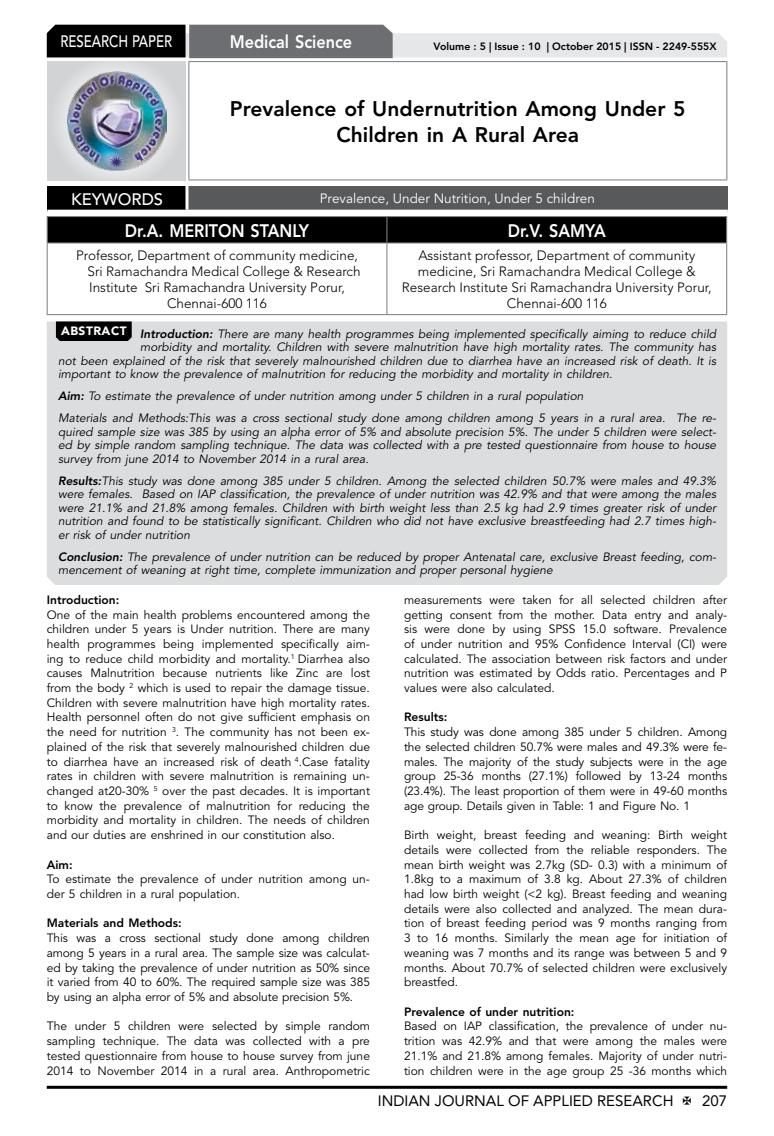
<style>
.page{position:relative;width:774px;height:1136px;background:#fff}
.page>*{position:absolute;margin:0;border:0;box-sizing:border-box;transform-origin:0 0}
.t1{font:800 21px/26.2px "Avenir LT Std";color:#000;text-align:center}
.t2{font:800 18px "Avenir LT Std";color:#fff;scale:.9 1}
.t3{font:500 16.5px "Avenir LT Std";color:#fff;scale:.8 1}
.t4{font:500 16.5px "Avenir LT Std";color:#fff}
.t5{font:15px "Avenir LT Std";color:#000}
.t6{font:300 13.5px/16.2px "Avenir LT Std";color:#000;text-align:center}
.t7{font:13.5px "Avenir LT Std";color:#fff}
.t8{font:12px/14.7px "Avenir LT Std";color:#000;text-align:justify}
.t9{font:italic 12px/13.5px "Avenir LT Std";color:#000}
.t10{font:800 12px "Avenir LT Std";color:#000}
.t11{font:800 10.5px "Avenir LT Std";color:#000}
.s1{font-weight:800}
</style>
<div class="page">
<hr style="left:47px;top:1085px;width:680px;height:3px;background:#000">
<div style="left:48px;top:62px;width:137px;height:118px;background:linear-gradient(to right,#d9dadb,#d9dadb)"></div>
<img style="left:68px;top:71px;width:99px;height:100px">
<svg style="left:47px;top:25px;width:680px;height:33px;background:#979899"></svg>
<hr style="left:188px;top:61px;width:539px;height:1px;background:#808285">
<hr style="left:188px;top:62px;width:1px;height:117px;background:#808285">
<hr style="left:726px;top:62px;width:1px;height:117px;background:#808285">
<hr style="left:188px;top:179px;width:539px;height:1px;background:#808285">
<svg style="left:47px;top:216px;width:680px;height:26px;background:#060606"></svg>
<hr style="left:47px;top:242px;width:340px;height:1px;background:#808285">
<hr style="left:47px;top:243px;width:1px;height:71px;background:#808285">
<hr style="left:387px;top:242px;width:340px;height:1px;background:#808285">
<hr style="left:386px;top:243px;width:1px;height:71px;background:#808285">
<hr style="left:726px;top:243px;width:1px;height:71px;background:#808285">
<hr style="left:47px;top:314px;width:340px;height:1px;background:#808285">
<hr style="left:387px;top:314px;width:340px;height:1px;background:#808285">
<div style="left:47px;top:186px;width:140px;height:25px;background:#000"></div>
<div style="left:187px;top:186px;width:541px;height:25px;background:#58595b"></div>
<hr style="left:185px;top:186px;width:3px;height:24px;background:#fff">
<hr style="left:47px;top:210px;width:140px;height:3px;background:#fff">
<hr style="left:187px;top:210px;width:541px;height:3px;background:#fff">
<div style="left:47px;top:321px;width:680px;height:264px;background:#dcddde"></div>
<svg style="left:56px;top:321px;width:76px;height:20px;background:#080808"></svg>
<h3 class="t3" style="left:60px;top:32px;width:139px">RESEARCH PAPER</h3>
<h2 class="t2" style="left:230px;top:31px;width:138px">Medical Science</h2>
<p class="t11" style="left:434px;top:41px;width:284px">Volume : 5 | Issue : 10 | October 2015 | ISSN - 2249-555X</p>
<h1 class="t1" style="left:230px;top:95px;width:457px">Prevalence of Undernutrition Among Under 5<br>Children in A Rural Area</h1>
<h3 class="t4" style="left:71px;top:189px;width:94px">KEYWORDS</h3>
<p class="t7" style="left:320px;top:190px;width:276px">Prevalence, Under Nutrition, Under 5 children</p>
<h2 class="t2" style="left:125px;top:220px;width:206px">Dr.A. MERITON STANLY</h2>
<h2 class="t2" style="left:508px;top:220px;width:111px">Dr.V. SAMYA</h2>
<p class="t6" style="left:76px;top:247px;width:283px">Professor, Department of community medicine,</p>
<p class="t6" style="left:87px;top:263px;width:275px">Sri Ramachandra Medical College &amp; Research</p>
<p class="t6" style="left:89px;top:279px;width:257px">Institute Sri Ramachandra University Porur,</p>
<p class="t6" style="left:167px;top:295px;width:101px">Chennai-600 116</p>
<p class="t6" style="left:402px;top:247px;width:311px">Assistant professor, Department of community medicine, Sri Ramachandra Medical College &amp; Research Institute Sri Ramachandra University Porur, Chennai-600 116</p>
<p class="t9" style="left:61px;top:327px;width:657px"><sup>ABSTRACT</sup> <span class="s1">Introduction:</span> There are many health programmes being implemented specifically aiming to reduce child</p>
<p class="t9" style="left:140px;top:340px;width:577px">morbidity and mortality. Children with severe malnutrition have high mortality rates. The community has</p>
<p class="t9" style="left:58px;top:354px;width:659px">not been explained of the risk that severely malnourished children due to diarrhea have an increased risk of death. It is</p>
<p class="t9" style="left:58px;top:367px;width:556px">important to know the prevalence of malnutrition for reducing the morbidity and mortality in children.</p>
<p class="t9" style="left:58px;top:385px;width:659px;line-height:22px"><span class="s1">Aim:</span> To estimate the prevalence of under nutrition among under 5 children in a rural population<br>Materials and Methods:This was a cross sectional study done among children among 5 years in a rural area. The re-</p>
<p class="t9" style="left:58px;top:425px;width:660px;text-align:justify">quired sample size was 385 by using an alpha error of 5% and absolute precision 5%. The under 5 children were select&shy;ed by simple random sampling technique. The data was collected with a pre tested questionnaire from house to house survey from june 2014 to November 2014 in a rural area.</p>
<p class="t9" style="left:58px;top:474px;width:660px;text-align:justify"><span class="s1">Results:</span>This study was done among 385 under 5 children. Among the selected children 50.7% were males and 49.3% were females. Based on IAP classification, the prevalence of under nutrition was 42.9% and that were among the males were 21.1% and 21.8% among females. Children with birth weight less than 2.5 kg had 2.9 times greater risk of under nutrition and found to be statistically significant. Children who did not have exclusive breastfeeding had 2.7 times high&shy;er risk of under nutrition</p>
<p class="t9" style="left:58px;top:550px;width:660px"><span class="s1">Conclusion:</span> The prevalence of under nutrition can be reduced by proper Antenatal care, exclusive Breast feeding, com&shy;mencement of weaning at right time, complete immunization and proper personal hygiene</p>
<p class="t10" style="left:47px;top:592px;width:74px">Introduction:</p>
<p class="t8" style="left:47px;top:607px;width:325px">One of the main health problems encountered among the children under 5 years is Under nutrition. There are many health programmes being implemented specifically aim&shy;ing to reduce child morbidity and mortality.<sup>1</sup> Diarrhea also causes Malnutrition because nutrients like Zinc are lost from the body <sup>2</sup> which is used to repair the damage tissue.<br>Children with severe malnutrition have high mortality rates.<br>Health personnel often do not give sufficient emphasis on the need for nutrition <sup>3</sup>. The community has not been ex&shy;plained of the risk that severely malnourished children due to diarrhea have an increased risk of death <sup>4</sup>.Case fatality rates in children with severe malnutrition is remaining un&shy;changed at20-30% <sup>5</sup> over the past decades. It is important to know the prevalence of malnutrition for reducing the morbidity and mortality in children. The needs of children and our duties are enshrined in our constitution also.</p>
<p class="t10" style="left:47px;top:857px;width:27px">Aim:</p>
<p class="t8" style="left:47px;top:872px;width:325px">To estimate the prevalence of under nutrition among un&shy;der 5 children in a rural population.</p>
<p class="t10" style="left:47px;top:916px;width:136px">Materials and Methods:</p>
<p class="t8" style="left:47px;top:930px;width:325px">This was a cross sectional study done among children among 5 years in a rural area. The sample size was calculat&shy;ed by taking the prevalence of under nutrition as 50% since it varied from 40 to 60%. The required sample size was 385 by using an alpha error of 5% and absolute precision 5%.</p>
<p class="t8" style="left:47px;top:1019px;width:325px">The under 5 children were selected by simple random sampling technique. The data was collected with a pre tested questionnaire from house to house survey from june 2014 to November 2014 in a rural area. Anthropometric</p>
<p class="t8" style="left:404px;top:592px;width:325px">measurements were taken for all selected children after getting consent from the mother. Data entry and analy&shy;sis were done by using SPSS 15.0 software. Prevalence of under nutrition and 95% Confidence Interval (CI) were calculated. The association between risk factors and under nutrition was estimated by Odds ratio. Percentages and P values were also calculated.</p>
<p class="t10" style="left:404px;top:710px;width:45px">Results:</p>
<p class="t8" style="left:404px;top:725px;width:325px">This study was done among 385 under 5 children. Among the selected children 50.7% were males and 49.3% were fe&shy;males. The majority of the study subjects were in the age group 25-36 months (27.1%) followed by 13-24 months (23.4%). The least proportion of them were in 49-60 months age group. Details given in Table: 1 and Figure No. 1</p>
<p class="t8" style="left:404px;top:827px;width:325px">Birth weight, breast feeding and weaning: Birth weight details were collected from the reliable responders. The mean birth weight was 2.7kg (SD- 0.3) with a minimum of 1.8kg to a maximum of 3.8 kg. About 27.3% of children had low birth weight (&lt;2 kg). Breast feeding and weaning details were also collected and analyzed. The mean dura&shy;tion of breast feeding period was 9 months ranging from 3 to 16 months. Similarly the mean age for initiation of weaning was 7 months and its range was between 5 and 9 months. About 70.7% of selected children were exclusively breastfed.</p>
<p class="t10" style="left:404px;top:1004px;width:172px">Prevalence of under nutrition:</p>
<p class="t8" style="left:404px;top:1019px;width:325px">Based on IAP classification, the prevalence of under nu&shy;trition was 42.9% and that were among the males were 21.1% and 21.8% among females. Majority of under nutri&shy;tion children were in the age group 25 -36 months which</p>
<p class="t5" style="left:378px;top:1091px;width:297px">INDIAN JOURNAL OF APPLIED RESEARCH</p>
<p class="t5" style="left:702px;top:1091px;width:27px">207</p>
</div>
